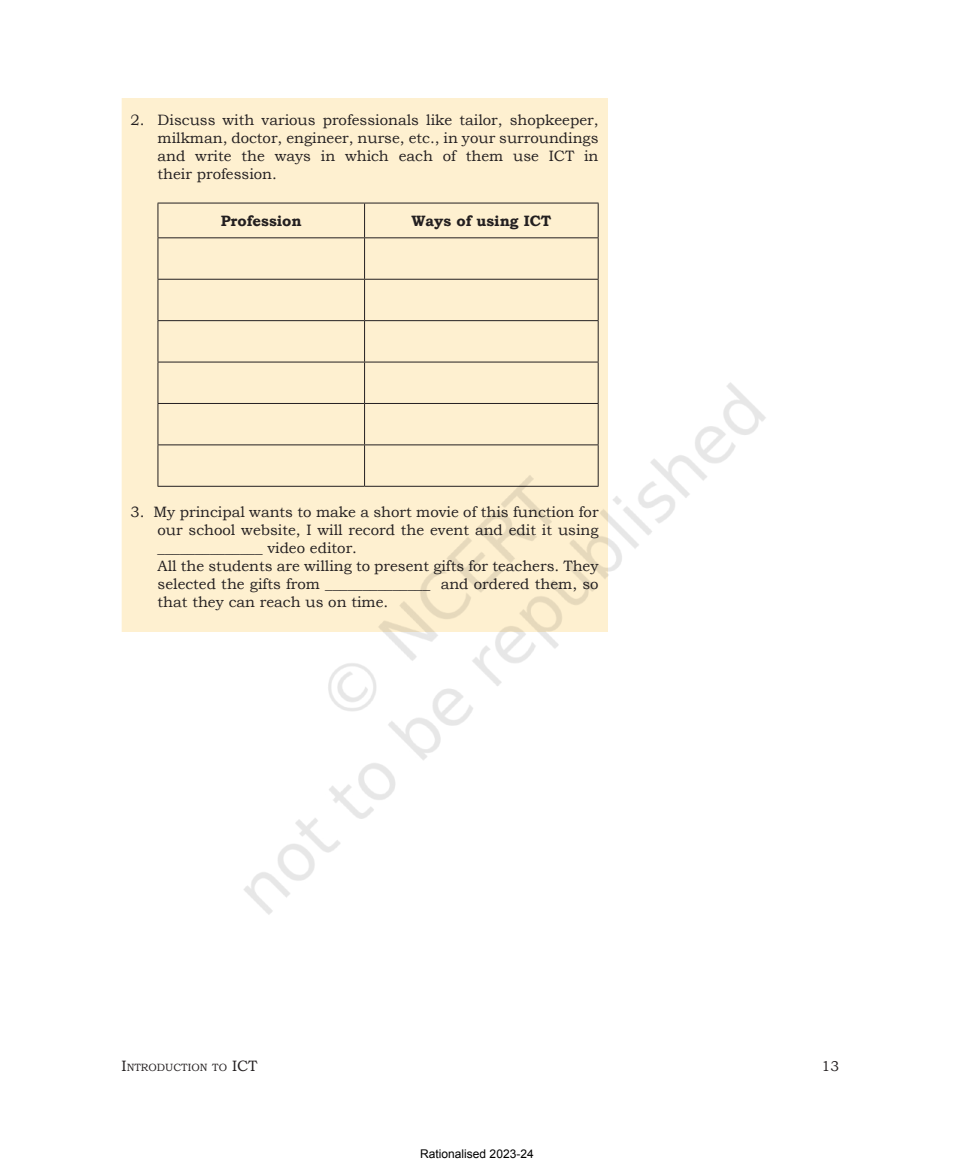
<style>
.page{position:relative;width:954px;height:1169px;background:#fff}
.page>*{position:absolute;margin:0;border:0;box-sizing:border-box;transform-origin:0 0}
.t1{font:15px/18px "Bookman Old Style";color:#231f20;text-align:justify}
.t2{font:700 15px "Bookman Old Style";color:#231f20}
.t3{font:14.25px "Bookman Old Style";color:#231f20}
.t4{font:12px "Arial";color:#000}
.t5{font:10.5px "Bookman Old Style";color:#231f20}
.s1{font-size:15px}
</style>
<div class="page">
<div style="left:121px;top:98px;width:487px;height:534px;background:#fef0d0"></div>
<img style="left:151px;top:314px;width:615px;height:601px">
<p class="t1" style="left:158px;top:111px;width:443px;text-indent:-27px">2. Discuss with various professionals like tailor, shopkeeper, milkman, doctor, engineer, nurse, etc., in your surroundings and write the ways in which each of them use ICT in their profession.</p>
<p class="t2" style="left:221px;top:210px;width:82px">Profession</p>
<p class="t2" style="left:411px;top:210px;width:141px">Ways of using ICT</p>
<p class="t1" style="left:158px;top:502px;width:443px;text-align:left;text-indent:-27px">3. My principal wants to make a short movie of this function for our school website, I will record the event and edit it using ______________ video editor.<br>All the students are willing to present gifts for teachers. They selected the gifts from ______________ and ordered them, so that they can reach us on time.</p>
<p class="t5" style="left:122px;top:1060px;width:127px"><span class="s1">I</span>NTRODUCTION TO <span class="s1">ICT</span></p>
<p class="t3" style="left:822px;top:1056px;width:19px">13</p>
<p class="t4" style="left:420px;top:1145px;width:115px">Rationalised 2023-24</p>
</div>
